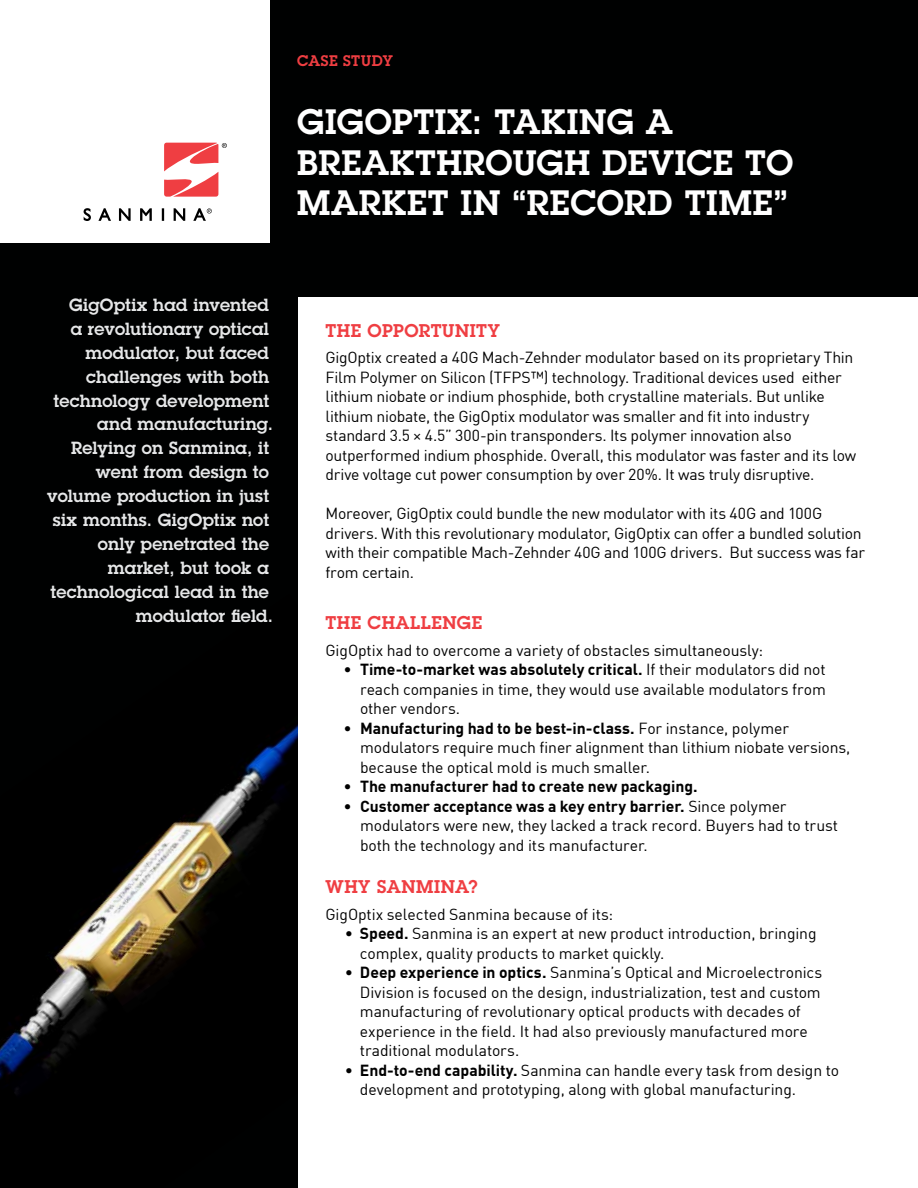
<style>
.page{position:relative;width:918px;height:1188px;background:#fff}
.page>*{position:absolute;margin:0;border:0;box-sizing:border-box;transform-origin:0 0}
.t1{font:600 34.5px/40.5px "Lubalin Graph";letter-spacing:.02em;color:#fff}
.t2{font:600 18px "Lubalin Graph";letter-spacing:.03em;color:#ef3e42}
.t3{font:600 17.25px/24px "Lubalin Graph";letter-spacing:.015em;color:#e6e7e8;text-align:right}
.t4{font:15.75px/19.5px "DIN Offc";letter-spacing:-.01em;color:#000}
.t5{font:700 15.75px "DIN Offc";letter-spacing:-.005em;color:#000}
.t6{font:600 15px "Lubalin Graph";color:#ef3e42}
.s1{font-weight:700}
.s2{font-weight:400}
</style>
<div class="page">
<div style="left:0;top:0;width:918px;height:594px;background:#000101"></div>
<div style="left:0;top:0;width:270px;height:243px;background:#fff"></div>
<svg style="left:84px;top:208px;width:7px;height:13px"></svg>
<svg style="left:98px;top:208px;width:13px;height:13px"></svg>
<svg style="left:119px;top:208px;width:12px;height:13px"></svg>
<svg style="left:140px;top:208px;width:12px;height:13px"></svg>
<svg style="left:162px;top:208px;width:2px;height:13px"></svg>
<svg style="left:174px;top:208px;width:11px;height:13px"></svg>
<svg style="left:164px;top:143px;width:63px;height:54px"></svg>
<svg style="left:193px;top:208px;width:19px;height:13px"></svg>
<img style="left:0;top:594px;width:298px;height:594px">
<div style="left:298px;top:297px;width:620px;height:891px;background:#fff"></div>
<p class="t6" style="left:297px;top:51px;width:66px">CASE STUD</p>
<p class="t6" style="left:383px;top:51px;width:12px">Y</p>
<h1 class="t1" style="left:297px;top:101px;width:492px">GigOptix: Taking a breakthrough device to market in “record time”</h1>
<p class="t3" style="left:47px;top:292px;width:227px">GigOptix had invented<br>a revolutionary optical modulator, but faced challenges with both technology development and manufacturing.<br>Relying on Sanmina, it went from design to volume production in just six months. GigOptix not only penetrated the market, but took a technological lead in the modulator field.</p>
<p class="t2" style="left:326px;top:319px;width:174px">The opportunity</p>
<p class="t4" style="left:326px;top:347px;width:532px">GigOptix created a 40G Mach-Zehnder modulator based on its proprietary Thin Film Polymer on Silicon (TFPS™) technology. Traditional devices used either lithium niobate or indium phosphide, both crystalline materials. But unlike lithium niobate, the GigOptix modulator was smaller and fit into industry standard 3.5 × 4.5” 300-pin transponders. Its polymer innovation also outperformed indium phosphide. Overall, this modulator was faster and its low drive voltage cut power consumption by over 20%. It was truly disruptive.</p>
<p class="t4" style="left:326px;top:503px;width:541px">Moreover, GigOptix could bundle the new modulator with its 40G and 100G drivers. With this revolutionary modulator, GigOptix can offer a bundled solution with their compatible Mach-Zehnder 40G and 100G drivers. But success was far from certain.</p>
<p class="t2" style="left:326px;top:611px;width:158px">The challenge</p>
<p class="t4" style="left:326px;top:640px;width:439px">GigOptix had to overcome a variety of obstacles simultaneously:</p>
<p class="t4" style="left:360px;top:659px;width:467px;text-align:justify;text-indent:-17px">• <span class="s1">Time-to-market was absolutely critical.</span> If their modulators did not reach companies in time, they would use available modulators from other vendors.</p>
<p class="t4" style="left:360px;top:718px;width:492px;text-indent:-16px">• <span class="s1">Manufacturing had to be best-in-class.</span> For instance, polymer modulators require much finer alignment than lithium niobate versions, because the optical mold is much smaller.</p>
<p class="t5" style="left:344px;top:776px;width:356px"><span class="s2">•</span> The manufacturer had to create new packaging.</p>
<p class="t4" style="left:360px;top:796px;width:480px;text-indent:-16px">• <span class="s1">Customer acceptance was a key entry barrier.</span> Since polymer modulators were new, they lacked a track record. Buyers had to trust both the technology and its manufacturer.</p>
<p class="t2" style="left:326px;top:875px;width:154px">Why Sanmina?</p>
<p class="t4" style="left:326px;top:904px;width:289px">GigOptix selected Sanmina because of its:</p>
<p class="t4" style="left:360px;top:923px;width:458px;text-indent:-15px">• <span class="s1">Speed.</span> Sanmina is an expert at new product introduction, bringing complex, quality products to market quickly.</p>
<p class="t4" style="left:360px;top:962px;width:464px;text-indent:-15px">• <span class="s1">Deep experience in optics.</span> Sanmina’s Optical and Microelectronics Division is focused on the design, industrialization, test and custom manufacturing of revolutionary optical products with decades of experience in the field. It had also previously manufactured more traditional modulators.</p>
<p class="t4" style="left:360px;top:1060px;width:481px;text-indent:-15px">• <span class="s1">End-to-end capability.</span> Sanmina can handle every task from design to development and prototyping, along with global manufacturing.</p>
</div>
